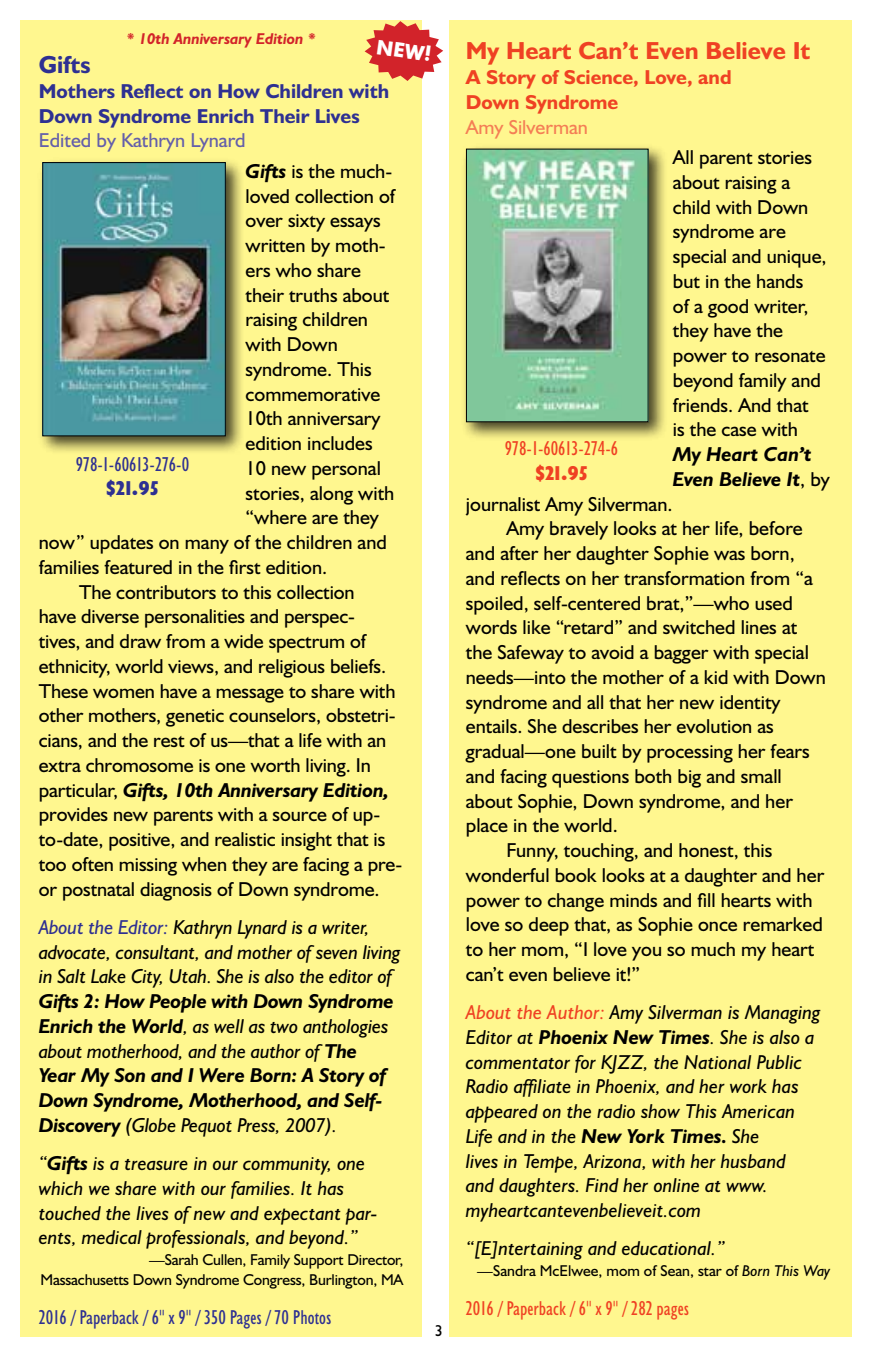
<style>
.page{position:relative;width:871px;height:1357px;background:#fff}
.page>*{position:absolute;margin:0;border:0;box-sizing:border-box;transform-origin:0 0}
.t1{font:700 24.75px "Humanist 521 BT";color:#ef4123}
.t2{font:700 24.75px "Humanist 521 BT";color:#2e3092}
.t3{font:20.25px/24.8px "Humanist 521 BT";color:#000}
.t4{font:italic 20.25px/24.8px "Humanist 521 BT";color:#000}
.t5{font:italic 700 20.25px/24.8px "Humanist 521 BT";letter-spacing:-.01em;color:#000}
.t6{font:700 20.25px/24.8px "Humanist 521 BT";color:#2e3092}
.t7{font:condensed 20.25px "Humanist 521 BT";color:#2e3092}
.t8{font:condensed 20.25px "Humanist 521 BT";color:#ef4123}
.t9{font:20.25px/30.4px "Humanist 521 BT";color:#645faa}
.t10{font:700 20.25px/24.8px "Humanist 521 BT";color:#ef4123}
.t11{font:20.25px "Humanist 521 BT";color:#f47e55}
.t12{font:700 condensed 20.25px "Humanist 521 BT Xtra";color:#ef4123}
.t13{font:700 condensed 20.25px "Humanist 521 BT Xtra";color:#2e3092}
.t14{font:700 20.25px "Futura BT";color:#fff}
.t15{font:15.75px/20.2px "Humanist 521 BT";letter-spacing:-.01em;color:#000;text-align:right}
.t16{font:italic 700 15.75px "Humanist 521 BT";color:#d2232a}
.s1{font-weight:700;font-style:italic;color:#000}
.s2{color:#000}
.s3{font-weight:400;font-style:normal}
.s4{color:#2e3092}
.s5{font-weight:400}
.s6{font-weight:700}
.s7{color:#ef4123}
.s8{font-style:italic}
</style>
<div class="page">
<div style="left:449px;top:21px;width:402px;height:1316px;background:#fff78f"></div>
<div style="left:21px;top:21px;width:401px;height:1316px;background:#fff78f"></div>
<div style="left:461px;top:144px;width:206px;height:298px;background:#000;opacity:.75"></div>
<img style="left:468px;top:151px;width:178px;height:269px">
<div style="left:466px;top:149px;width:182px;height:273px;border:1px solid #000"></div>
<div style="left:37px;top:157px;width:208px;height:298px;background:#000;opacity:.75"></div>
<img style="left:44px;top:164px;width:180px;height:270px">
<div style="left:42px;top:162px;width:184px;height:274px;border:1px solid #000"></div>
<svg style="left:365px;top:21px;width:78px;height:60px"></svg>
<p class="t16" style="left:126px;top:29px;width:191px">* 10th Anniversary Edition *</p>
<p class="t14" style="left:378px;top:34px;width:57px;rotate:8deg">NEW!</p>
<p class="t2" style="left:39px;top:49px;width:53px">Gifts</p>
<p class="t6" style="left:39px;top:78px;width:352px">Mothers Reflect on How Children with<br>Down Syndrome Enrich Their Lives</p>
<p class="t9" style="left:246px;top:125px;width:148px;text-indent:-207px">Edited by Kathryn Lynard<br><span class="s1">Gifts</span> <span class="s2">is the much-</span></p>
<p class="t3" style="left:246px;top:183px;width:151px">loved collection of</p>
<p class="t3" style="left:246px;top:208px;width:137px">over sixty essays</p>
<p class="t3" style="left:246px;top:232px;width:142px">written by moth-</p>
<p class="t3" style="left:246px;top:257px;width:117px">ers who share</p>
<p class="t3" style="left:246px;top:282px;width:145px">their truths about</p>
<p class="t3" style="left:246px;top:307px;width:124px">raising children</p>
<p class="t3" style="left:246px;top:331px;width:94px">with Down</p>
<p class="t3" style="left:246px;top:356px;width:128px">syndrome. This</p>
<p class="t3" style="left:246px;top:381px;width:136px">commemorative</p>
<p class="t3" style="left:246px;top:406px;width:136px">10th anniversary</p>
<p class="t3" style="left:246px;top:430px;width:129px">edition includes</p>
<p class="t3" style="left:246px;top:455px;width:137px">10 new personal</p>
<p class="t3" style="left:246px;top:480px;width:150px">stories, along with</p>
<p class="t3" style="left:246px;top:505px;width:135px">“where are they</p>
<p class="t3" style="left:39px;top:529px;width:350px">now” updates on many of the children and</p>
<p class="t3" style="left:39px;top:554px;width:290px">families featured in the first edition.</p>
<p class="t3" style="left:79px;top:579px;width:277px">The contributors to this collection</p>
<p class="t3" style="left:39px;top:604px;width:318px">have diverse personalities and perspec-</p>
<p class="t3" style="left:39px;top:628px;width:329px">tives, and draw from a wide spectrum of</p>
<p class="t3" style="left:39px;top:653px;width:349px">ethnicity, world views, and religious beliefs.</p>
<p class="t3" style="left:39px;top:678px;width:358px">These women have a message to share with</p>
<p class="t3" style="left:39px;top:703px;width:358px">other mothers, genetic counselors, obstetri-</p>
<p class="t3" style="left:39px;top:727px;width:349px">cians, and the rest of us—that a life with an</p>
<p class="t3" style="left:39px;top:752px;width:334px">extra chromosome is one worth living. In</p>
<p class="t5" style="left:39px;top:777px;width:352px"><span class="s3">particular,</span> Gifts, 10th Anniversary Edition,</p>
<p class="t3" style="left:39px;top:801px;width:343px">provides new parents with a source of up-</p>
<p class="t3" style="left:39px;top:826px;width:348px">to-date, positive, and realistic insight that is</p>
<p class="t3" style="left:39px;top:851px;width:365px">too often missing when they are facing a pre-</p>
<p class="t3" style="left:39px;top:876px;width:342px">or postnatal diagnosis of Down syndrome.</p>
<p class="t4" style="left:39px;top:914px;width:363px"><span class="s4">About the Editor:</span> Kathryn Lynard is a writer, advocate, consultant, and mother of seven living in Salt Lake City, Utah. She is also the editor of</p>
<p class="t5" style="left:39px;top:988px;width:356px">Gifts 2: How People with Down Syndrome Enrich the World<span class="s5">, as well as two anthologies about motherhood, and the author of</span> The Year My Son and I Were Born: A Story of Down Syndrome, Motherhood, and Self-Discovery <span class="s5">(Globe Pequot Press, 2007).</span></p>
<p class="t4" style="left:39px;top:1150px;width:340px">“<span class="s6">Gifts</span> is a treasure in our community, one which we share with our families. It has touched the lives of new and expectant par&shy;ents, medical professionals, and beyond.”</p>
<p class="t15" style="left:40px;top:1249px;width:364px">—Sarah Cullen, Family Support Director,<br>Massachusetts Down Syndrome Congress, Burlington, MA</p>
<p class="t7" style="left:39px;top:1306px;width:294px">2016 / Paperback / 6" x 9" / 350 Pages / 70 Photos</p>
<p class="t7" style="left:76px;top:452px;width:115px">978-1-60613-276-0</p>
<p class="t13" style="left:106px;top:476px;width:54px">$21.95</p>
<p class="t15" style="left:435px;top:1320px;width:9px">3</p>
<p class="t1" style="left:466px;top:36px;width:346px">My Heart Can’t Even Believe It</p>
<p class="t10" style="left:466px;top:64px;width:267px">A Story of Science, Love, and<br>Down Syndrome</p>
<p class="t11" style="left:466px;top:114px;width:124px">Amy Silverman</p>
<p class="t3" style="left:673px;top:144px;width:155px">All parent stories about raising a child with Down syndrome are special and unique, but in the hands<br>of a good writer, they have the power to resonate beyond family and friends. And that<br>is the case with</p>
<p class="t5" style="left:673px;top:441px;width:158px">My Heart Can’t<br>Even Believe It<span class="s3">, by</span></p>
<p class="t3" style="left:466px;top:491px;width:208px">journalist Amy Silverman.</p>
<p class="t3" style="left:506px;top:516px;width:298px">Amy bravely looks at her life, before</p>
<p class="t3" style="left:466px;top:540px;width:330px">and after her daughter Sophie was born,</p>
<p class="t3" style="left:466px;top:565px;width:348px">and reflects on her transformation from “a</p>
<p class="t3" style="left:466px;top:590px;width:329px">spoiled, self-centered brat,”—who used</p>
<p class="t3" style="left:466px;top:615px;width:333px">words like “retard” and switched lines at</p>
<p class="t3" style="left:466px;top:639px;width:345px">the Safeway to avoid a bagger with special</p>
<p class="t3" style="left:466px;top:664px;width:361px">needs—into the mother of a kid with Down</p>
<p class="t3" style="left:466px;top:689px;width:316px">syndrome and all that her new identity</p>
<p class="t3" style="left:466px;top:714px;width:309px">entails. She describes her evolution as</p>
<p class="t3" style="left:466px;top:738px;width:345px">gradual—one built by processing her fears</p>
<p class="t3" style="left:466px;top:763px;width:317px">and facing questions both big and small</p>
<p class="t3" style="left:466px;top:788px;width:328px">about Sophie, Down syndrome, and her</p>
<p class="t3" style="left:466px;top:813px;width:153px">place in the world.</p>
<p class="t3" style="left:506px;top:837px;width:267px">Funny, touching, and honest, this</p>
<p class="t3" style="left:466px;top:862px;width:360px">wonderful book looks at a daughter and her</p>
<p class="t3" style="left:466px;top:887px;width:348px">power to change minds and fill hearts with</p>
<p class="t3" style="left:466px;top:912px;width:359px">love so deep that, as Sophie once remarked</p>
<p class="t3" style="left:466px;top:936px;width:350px">to her mom, “I love you so much my heart</p>
<p class="t3" style="left:466px;top:961px;width:176px">can’t even believe it!”</p>
<p class="t4" style="left:466px;top:999px;width:356px"><span class="s7">About the Author:</span> Amy Silverman is Managing Editor at <span class="s6">Phoenix New Times</span>. She is also a commentator for KJZZ, the National Public Radio affiliate in Phoenix, and her work has appeared on the radio show This American Life and in the <span class="s6">New York Times.</span> She<br>lives in Tempe, Arizona, with her husband<br>and daughters. Find her online at www. myheartcantevenbelieveit.com</p>
<p class="t4" style="left:466px;top:1235px;width:260px">“[E]ntertaining and educational.”</p>
<p class="t15" style="left:477px;top:1260px;width:355px">—Sandra McElwee, mom of Sean, star of <span class="s8">Born This Way</span></p>
<p class="t8" style="left:466px;top:1296px;width:225px">2016 / Paperback / 6" x 9" / 282 pages</p>
<p class="t8" style="left:505px;top:437px;width:115px">978-1-60613-274-6</p>
<p class="t12" style="left:535px;top:460px;width:54px">$21.95</p>
</div>
